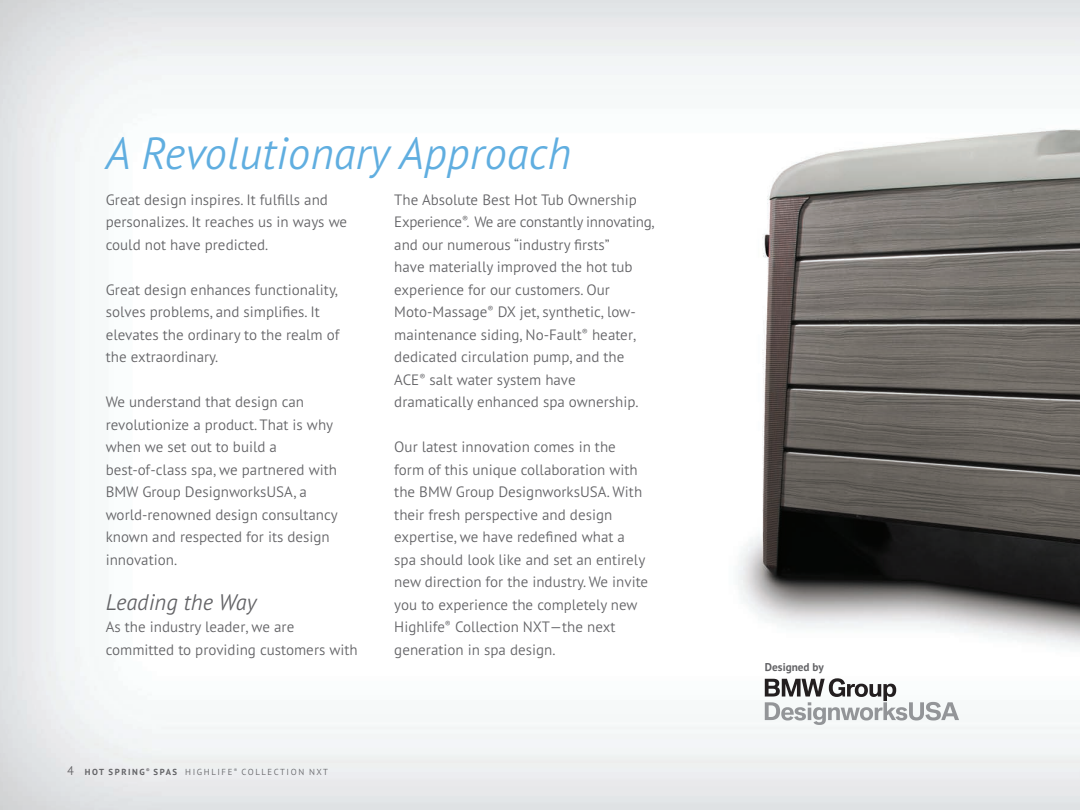
<style>
.page{position:relative;width:1080px;height:810px;background:#fff}
.page>*{position:absolute;margin:0;border:0;box-sizing:border-box;transform-origin:0 0}
.t1{font:italic 300 45px "PT Sans Pro";color:#60aee0}
.t2{font:italic 300 22.5px "PT Sans Pro";color:#636366}
.t3{font:300 15px/22.5px "PT Sans Pro";color:#636366}
.t4{font:700 11.25px "PT Sans Pro";color:#636366}
.t5{font:300 8.75px "PT Sans Pro";letter-spacing:.18em;color:#636366}
.s1{font-size:12.5px}
.s2{font-weight:700}
</style>
<div class="page">
<img style="left:0;top:0;width:1080px;height:810px">
<svg style="left:765px;top:678px;width:194px;height:47px"></svg>
<h1 class="t1" style="left:106px;top:124px;width:467px">A Revolutionary Approach</h1>
<p class="t3" style="left:106px;top:188px;width:243px">Great design inspires. It fulfills and personalizes. It reaches us in ways we could not have predicted.</p>
<p class="t3" style="left:106px;top:278px;width:236px">Great design enhances functionality, solves problems, and simplifies. It elevates the ordinary to the realm of the extraordinary.</p>
<p class="t3" style="left:106px;top:390px;width:233px">We understand that design can revolutionize a product. That is why when we set out to build a best-of-class spa, we partnered with<br>BMW Group DesignworksUSA, a world-renowned design consultancy known and respected for its design innovation.</p>
<h2 class="t2" style="left:106px;top:587px;width:152px">Leading the Way</h2>
<p class="t3" style="left:106px;top:615px;width:254px">As the industry leader, we are committed to providing customers with</p>
<p class="t3" style="left:394px;top:188px;width:262px">The Absolute Best Hot Tub Ownership Experience<sup>®</sup>. We are constantly innovating, and our numerous “industry firsts”<br>have materially improved the hot tub experience for our customers. Our Moto-Massage<sup>®</sup> DX jet, synthetic, low&shy;maintenance siding, No-Fault<sup>®</sup> heater, dedicated circulation pump, and the<br>ACE <sup>®</sup> salt water system have dramatically enhanced spa ownership.</p>
<p class="t3" style="left:394px;top:435px;width:255px">Our latest innovation comes in the form of this unique collaboration with the BMW Group DesignworksUSA. With their fresh perspective and design expertise, we have redefined what a spa should look like and set an entirely new direction for the industry. We invite you to experience the completely new Highlife<sup>®</sup> Collection NXT—the next generation in spa design.</p>
<p class="t5" style="left:67px;top:766px;width:214px"><span class="s1">4</span> <span class="s2">HOT SPRING</span><sup>®</sup> <span class="s2">SPAS</span> Hi gh li fe<sup>®</sup> Co llection</p>
<p class="t5" style="left:309px;top:766px;width:21px">NXT</p>
<p class="t4" style="left:765px;top:660px;width:60px">DESIGNED BY</p>
</div>
